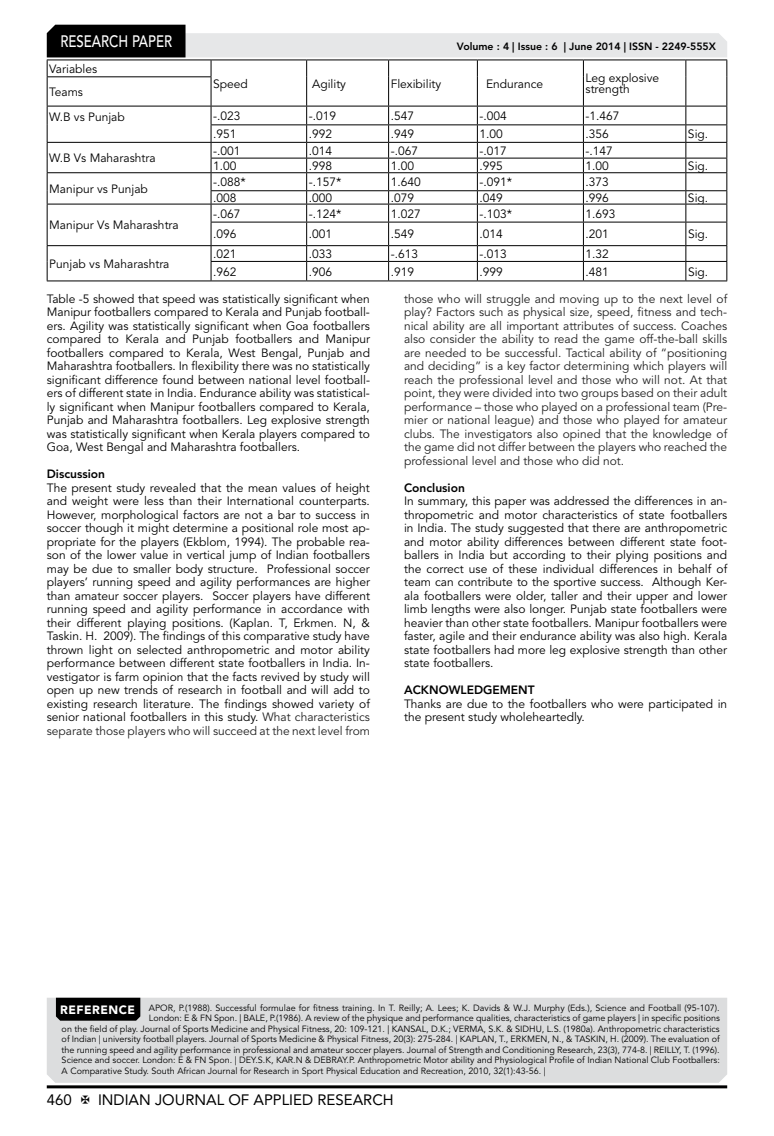
<style>
.page{position:relative;width:774px;height:1136px;background:#fff}
.page>*{position:absolute;margin:0;border:0;box-sizing:border-box;transform-origin:0 0}
.t1{font:500 16.5px "Avenir LT Std";color:#fff;scale:.8 1}
.t2{font:15px "Avenir LT Std";color:#000}
.t3{font:12px/13.5px "Avenir LT Std";color:#000;text-align:justify}
.t4{font:12px/13.5px "Avenir LT Std";color:#222;text-align:justify}
.t5{font:800 12px "Avenir LT Std";color:#000}
.t6{font:800 10.5px "Avenir LT Std";color:#000}
.t7{font:9px "Avenir LT Std";color:#000}
.s1{color:#222}
.s2{font-weight:900;font-size:12px;color:#fff}
</style>
<div class="page">
<hr style="left:47px;top:1085px;width:680px;height:3px;background:#000">
<hr style="left:47px;top:280px;width:164px;height:1px;background:#000">
<svg style="left:47px;top:25px;width:680px;height:255px"></svg>
<hr style="left:211px;top:280px;width:96px;height:1px;background:#000">
<hr style="left:307px;top:280px;width:82px;height:1px;background:#000">
<hr style="left:389px;top:280px;width:88px;height:1px;background:#000">
<hr style="left:477px;top:280px;width:106px;height:1px;background:#000">
<hr style="left:583px;top:280px;width:103px;height:1px;background:#000">
<hr style="left:686px;top:280px;width:41px;height:1px;background:#000">
<div style="left:47px;top:997px;width:680px;height:85px;background:#dcddde"></div>
<div style="left:56px;top:997px;width:84px;height:23px;background:#000"></div>
<h1 class="t1" style="left:60px;top:32px;width:139px">RESEARCH PAPER</h1>
<p class="t6" style="left:457px;top:41px;width:261px">Volume : 4 | Issue : 6 | June 2014 | ISSN - 2249-555X</p>
<p class="t3" style="left:49px;top:62px;width:49px">Variables</p>
<p class="t3" style="left:213px;top:77px;width:36px">Speed</p>
<p class="t3" style="left:312px;top:77px;width:35px">Agility</p>
<p class="t3" style="left:391px;top:77px;width:52px">Flexibility</p>
<p class="t3" style="left:486px;top:77px;width:59px">Endurance</p>
<p class="t3" style="left:585px;top:72px;width:75px">Leg explosive</p>
<p class="t3" style="left:49px;top:85px;width:35px">Teams</p>
<p class="t3" style="left:585px;top:82px;width:46px">strength</p>
<p class="t3" style="left:49px;top:111px;width:77px">W.B vs Punjab</p>
<p class="t3" style="left:213px;top:109px;width:29px">-.023</p>
<p class="t3" style="left:309px;top:109px;width:29px">-.019</p>
<p class="t3" style="left:391px;top:109px;width:25px">.547</p>
<p class="t3" style="left:479px;top:109px;width:29px">-.004</p>
<p class="t3" style="left:585px;top:109px;width:36px">-1.467</p>
<p class="t3" style="left:213px;top:128px;width:25px">.951</p>
<p class="t3" style="left:309px;top:128px;width:25px">.992</p>
<p class="t3" style="left:391px;top:128px;width:25px">.949</p>
<p class="t3" style="left:479px;top:128px;width:25px">1.00</p>
<p class="t3" style="left:585px;top:128px;width:25px">.356</p>
<p class="t3" style="left:688px;top:128px;width:22px">Sig.</p>
<p class="t3" style="left:49px;top:151px;width:108px">W.B Vs Maharashtra</p>
<p class="t3" style="left:213px;top:144px;width:29px">-.001</p>
<p class="t3" style="left:309px;top:144px;width:25px">.014</p>
<p class="t3" style="left:391px;top:144px;width:29px">-.067</p>
<p class="t3" style="left:479px;top:144px;width:29px">-.017</p>
<p class="t3" style="left:585px;top:144px;width:29px">-.147</p>
<p class="t3" style="left:213px;top:159px;width:25px">1.00</p>
<p class="t3" style="left:309px;top:159px;width:25px">.998</p>
<p class="t3" style="left:391px;top:159px;width:25px">1.00</p>
<p class="t3" style="left:479px;top:159px;width:25px">.995</p>
<p class="t3" style="left:585px;top:159px;width:25px">1.00</p>
<p class="t3" style="left:688px;top:159px;width:22px">Sig.</p>
<p class="t3" style="left:49px;top:182px;width:100px">Manipur vs Punjab</p>
<p class="t3" style="left:49px;top:219px;width:131px">Manipur Vs Maharashtra</p>
<p class="t3" style="left:213px;top:176px;width:34px">-.088*</p>
<p class="t3" style="left:309px;top:176px;width:34px">-.157*</p>
<p class="t3" style="left:391px;top:176px;width:32px">1.640</p>
<p class="t3" style="left:479px;top:176px;width:34px">-.091*</p>
<p class="t3" style="left:585px;top:176px;width:25px">.373</p>
<p class="t3" style="left:213px;top:191px;width:25px">.008</p>
<p class="t3" style="left:309px;top:191px;width:25px">.000</p>
<p class="t3" style="left:391px;top:191px;width:25px">.079</p>
<p class="t3" style="left:479px;top:191px;width:25px">.049</p>
<p class="t3" style="left:585px;top:191px;width:25px">.996</p>
<p class="t3" style="left:688px;top:191px;width:22px">Sig.</p>
<p class="t3" style="left:213px;top:207px;width:29px">-.067</p>
<p class="t3" style="left:309px;top:207px;width:34px">-.124*</p>
<p class="t3" style="left:391px;top:207px;width:32px">1.027</p>
<p class="t3" style="left:479px;top:207px;width:34px">-.103*</p>
<p class="t3" style="left:585px;top:207px;width:32px">1.693</p>
<p class="t3" style="left:213px;top:228px;width:25px">.096</p>
<p class="t3" style="left:309px;top:228px;width:25px">.001</p>
<p class="t3" style="left:391px;top:228px;width:25px">.549</p>
<p class="t3" style="left:479px;top:228px;width:25px">.014</p>
<p class="t3" style="left:585px;top:228px;width:25px">.201</p>
<p class="t3" style="left:688px;top:228px;width:22px">Sig.</p>
<p class="t3" style="left:213px;top:247px;width:25px">.021</p>
<p class="t3" style="left:309px;top:247px;width:25px">.033</p>
<p class="t3" style="left:391px;top:247px;width:29px">-.613</p>
<p class="t3" style="left:479px;top:247px;width:29px">-.013</p>
<p class="t3" style="left:585px;top:247px;width:25px">1.32</p>
<p class="t3" style="left:213px;top:265px;width:25px">.962</p>
<p class="t3" style="left:309px;top:265px;width:25px">.906</p>
<p class="t3" style="left:391px;top:265px;width:25px">.919</p>
<p class="t3" style="left:479px;top:265px;width:25px">.999</p>
<p class="t3" style="left:585px;top:265px;width:25px">.481</p>
<p class="t3" style="left:688px;top:265px;width:22px">Sig.</p>
<p class="t3" style="left:47px;top:292px;width:325px">Table -5 showed that speed was statistically significant when Manipur footballers compared to Kerala and Punjab football&shy;ers. Agility was statistically significant when Goa footballers compared to Kerala and Punjab footballers and Manipur footballers compared to Kerala, West Bengal, Punjab and Maharashtra footballers. In flexibility there was no statistically significant difference found between national level football&shy;ers of different state in India. Endurance ability was statistical&shy;ly significant when Manipur footballers compared to Kerala, Punjab and Maharashtra footballers. Leg explosive strength was statistically significant when Kerala players compared to Goa, West Bengal and Maharashtra footballers.</p>
<p class="t5" style="left:47px;top:467px;width:60px">Discussion</p>
<p class="t3" style="left:47px;top:481px;width:325px">The present study revealed that the mean values of height and weight were less than their International counterparts.<br>However, morphological factors are not a bar to success in soccer though it might determine a positional role most ap&shy;propriate for the players (Ekblom, 1994). The probable rea&shy;son of the lower value in vertical jump of Indian footballers may be due to smaller body structure. Professional soccer players’ running speed and agility performances are higher than amateur soccer players. Soccer players have different running speed and agility performance in accordance with their different playing positions. (Kaplan. T, Erkmen. N, &amp; Taskin. H. 2009). The findings of this comparative study have thrown light on selected anthropometric and motor ability performance between different state footballers in India. In&shy;vestigator is farm opinion that the facts revived by study will open up new trends of research in football and will add to existing research literature. The findings showed variety of senior national footballers in this study. <span class="s1">What characteristics separate those players who will succeed at the next level from</span></p>
<p class="t3" style="left:49px;top:257px;width:122px">Punjab vs Maharashtra</p>
<p class="t4" style="left:404px;top:292px;width:325px">those who will struggle and moving up to the next level of play? Factors such as physical size, speed, fitness and tech&shy;nical ability are all important attributes of success. Coaches also consider the ability to read the game off-the-ball skills are needed to be successful. Tactical ability of “positioning and deciding” is a key factor determining which players will reach the professional level and those who will not. At that point, they were divided into two groups based on their adult performance – those who played on a professional team (Pre&shy;mier or national league) and those who played for amateur clubs. The investigators also opined that the knowledge of the game did not differ between the players who reached the professional level and those who did not.</p>
<p class="t5" style="left:404px;top:480px;width:62px">Conclusion</p>
<p class="t3" style="left:404px;top:494px;width:325px">In summary, this paper was addressed the differences in an&shy;thropometric and motor characteristics of state footballers in India. The study suggested that there are anthropometric and motor ability differences between different state foot&shy;ballers in India but according to their plying positions and the correct use of these individual differences in behalf of team can contribute to the sportive success. Although Ker&shy;ala footballers were older, taller and their upper and lower limb lengths were also longer. Punjab state footballers were heavier than other state footballers. Manipur footballers were faster, agile and their endurance ability was also high. Kerala state footballers had more leg explosive strength than other state footballers.</p>
<p class="t5" style="left:404px;top:683px;width:132px">ACKNOWLEDGEMENT</p>
<p class="t3" style="left:404px;top:697px;width:325px">Thanks are due to the footballers who were participated in the present study wholeheartedly.</p>
<p class="t7" style="left:60px;top:1002px;width:661px"><span class="s2">REFERENCE</span> APOR, P.(1988). Successful formulae for fitness training. In T. Reilly; A. Lees; K. Davids &amp; W.J. Murphy (Eds.), Science and Football (95-107).</p>
<p class="t7" style="left:149px;top:1012px;width:572px">London: E &amp; FN Spon. | BALE, P.(1986). A review of the physique and performance qualities, characteristics of game players | in specific positions</p>
<p class="t7" style="left:62px;top:1023px;width:659px">on the field of play. Journal of Sports Medicine and Physical Fitness, 20: 109-121. | KANSAL, D.K.; VERMA, S.K. &amp; SIDHU, L.S. (1980a). Anthropometric characteristics</p>
<p class="t7" style="left:62px;top:1033px;width:660px">of Indian | university football players. Journal of Sports Medicine &amp; Physical Fitness, 20(3): 275-284. | KAPLAN, T., ERKMEN, N., &amp; TASKIN, H. (2009). The evaluation of</p>
<p class="t7" style="left:62px;top:1044px;width:659px">the running speed and agility performance in professional and amateur soccer players. Journal of Strength and Conditioning Research, 23(3), 774-8. | REILLY, T. (1996).</p>
<p class="t7" style="left:62px;top:1055px;width:660px">Science and soccer. London: E &amp; FN Spon. | DEY.S.K, KAR.N &amp; DEBRAY.P. Anthropometric Motor ability and Physiological Profile of Indian National Club Footballers:</p>
<p class="t7" style="left:62px;top:1065px;width:485px">A Comparative Study. South African Journal for Research in Sport Physical Education and Recreation, 2010, 32(1):43-56. |</p>
<p class="t2" style="left:47px;top:1090px;width:27px">460</p>
<p class="t2" style="left:98px;top:1090px;width:297px">INDIAN JOURNAL OF APPLIED RESEARCH</p>
</div>
